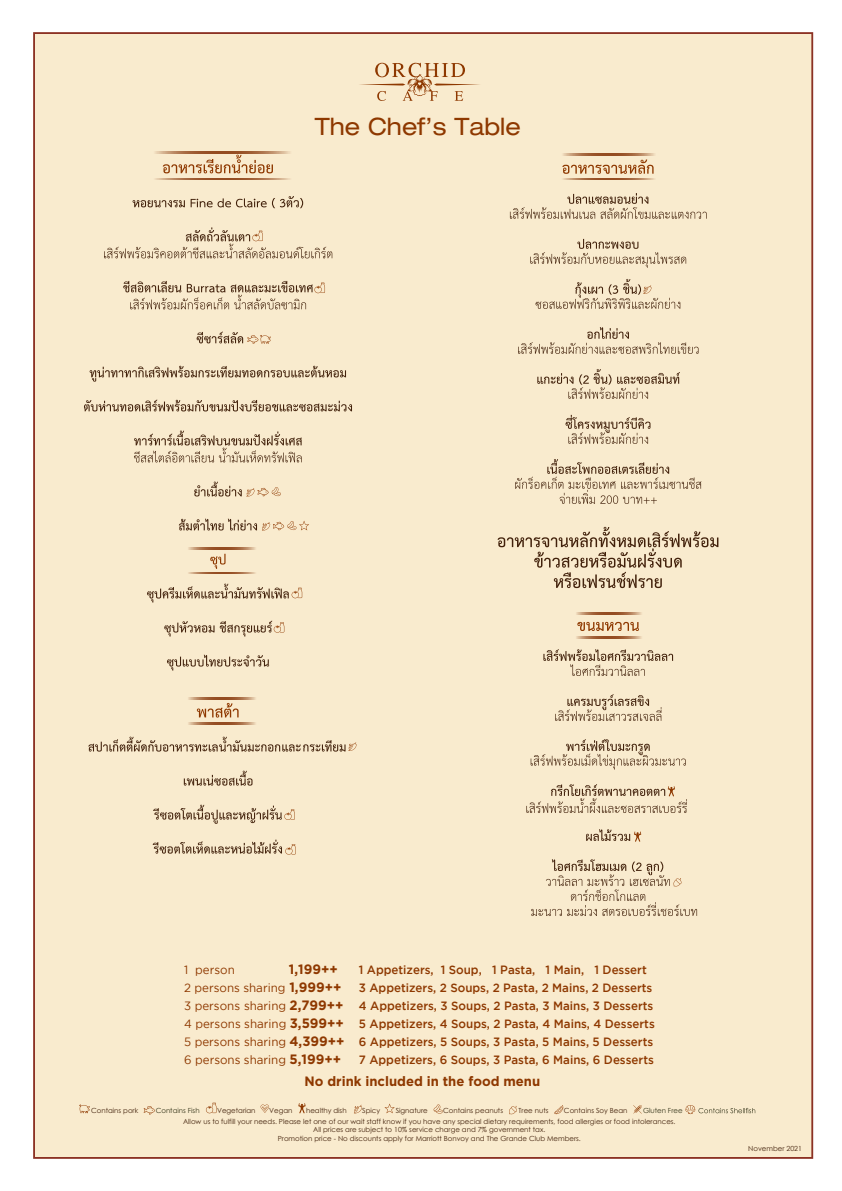
<style>
.page{position:relative;width:842px;height:1191px;background:#fff}
.page>*{position:absolute;margin:0;border:0;box-sizing:border-box;transform-origin:0 0}
.t1{font:expanded 24px "Helvetica Neue LT Std";color:#8e3800;scale:.96 1}
.t2{font:700 13.6px "Gotham";color:#8e3800;scale:.96 1}
.t3{font:500 12px/18px "Gotham";color:#8e3800;scale:.96 1}
.t4{font:12px "Gotham";color:#8e3800;scale:.96 1}
.t5{font:7px/8.4px "Century Gothic";color:#42210b;text-align:center}
.t6{font:7px "Century Gothic";color:#35351a}
.s1{font-weight:700;font-size:13.6px}
.s2{font-weight:400}
</style>
<div class="page">
<div style="left:34px;top:33px;width:778px;height:1124px;background:#f9ebce"></div>
<svg style="left:155px;top:151px;width:135px;height:2px"></svg>
<svg style="left:155px;top:178px;width:135px;height:2px"></svg>
<svg style="left:563px;top:154px;width:92px;height:1px"></svg>
<svg style="left:563px;top:178px;width:92px;height:2px"></svg>
<svg style="left:576px;top:612px;width:66px;height:2px"></svg>
<svg style="left:576px;top:637px;width:66px;height:1px"></svg>
<svg style="left:188px;top:698px;width:68px;height:1px"></svg>
<svg style="left:188px;top:722px;width:68px;height:2px"></svg>
<svg style="left:188px;top:548px;width:68px;height:1px"></svg>
<svg style="left:188px;top:572px;width:68px;height:2px"></svg>
<svg style="left:298px;top:1103px;width:8px;height:10px"></svg>
<svg style="left:79px;top:1104px;width:11px;height:9px"></svg>
<svg style="left:206px;top:1102px;width:10px;height:11px"></svg>
<svg style="left:261px;top:1104px;width:8px;height:9px"></svg>
<svg style="left:354px;top:1104px;width:8px;height:9px"></svg>
<svg style="left:384px;top:1103px;width:11px;height:10px"></svg>
<svg style="left:434px;top:1104px;width:9px;height:9px"></svg>
<svg style="left:144px;top:1106px;width:11px;height:8px"></svg>
<svg style="left:633px;top:1105px;width:9px;height:8px"></svg>
<svg style="left:509px;top:1106px;width:8px;height:8px"></svg>
<svg style="left:685px;top:1105px;width:70px;height:9px"></svg>
<svg style="left:554px;top:1105px;width:10px;height:9px"></svg>
<svg style="left:359px;top:63px;width:121px;height:38px"></svg>
<svg style="left:163px;top:155px;width:110px;height:18px"></svg>
<svg style="left:133px;top:196px;width:170px;height:12px"></svg>
<svg style="left:104px;top:227px;width:228px;height:31px"></svg>
<svg style="left:123px;top:281px;width:202px;height:28px"></svg>
<svg style="left:197px;top:332px;width:74px;height:12px"></svg>
<svg style="left:90px;top:366px;width:256px;height:15px"></svg>
<svg style="left:84px;top:400px;width:268px;height:11px"></svg>
<svg style="left:134px;top:430px;width:168px;height:32px"></svg>
<svg style="left:194px;top:481px;width:87px;height:15px"></svg>
<svg style="left:179px;top:519px;width:130px;height:11px"></svg>
<svg style="left:210px;top:554px;width:16px;height:15px"></svg>
<svg style="left:147px;top:583px;width:155px;height:19px"></svg>
<svg style="left:164px;top:621px;width:120px;height:15px"></svg>
<svg style="left:167px;top:655px;width:102px;height:15px"></svg>
<svg style="left:197px;top:703px;width:42px;height:14px"></svg>
<svg style="left:88px;top:736px;width:269px;height:15px"></svg>
<svg style="left:184px;top:770px;width:68px;height:15px"></svg>
<svg style="left:153px;top:804px;width:142px;height:20px"></svg>
<svg style="left:153px;top:839px;width:143px;height:15px"></svg>
<svg style="left:562px;top:159px;width:92px;height:15px"></svg>
<svg style="left:510px;top:193px;width:197px;height:26px"></svg>
<svg style="left:530px;top:239px;width:156px;height:29px"></svg>
<svg style="left:535px;top:279px;width:145px;height:30px"></svg>
<svg style="left:518px;top:327px;width:180px;height:27px"></svg>
<svg style="left:537px;top:369px;width:143px;height:30px"></svg>
<svg style="left:565px;top:415px;width:85px;height:29px"></svg>
<svg style="left:515px;top:459px;width:186px;height:45px"></svg>
<svg style="left:498px;top:527px;width:220px;height:61px"></svg>
<svg style="left:577px;top:622px;width:62px;height:9px"></svg>
<svg style="left:543px;top:649px;width:130px;height:27px"></svg>
<svg style="left:555px;top:694px;width:106px;height:27px"></svg>
<svg style="left:526px;top:739px;width:161px;height:74px"></svg>
<svg style="left:586px;top:829px;width:55px;height:12px"></svg>
<svg style="left:531px;top:859px;width:166px;height:57px"></svg>
<h1 class="t1" style="left:315px;top:112px;width:216px">The Chef’s Table</h1>
<h1 class="t1" style="left:337px;top:112px;width:216px">The Chef’s Table</h1>
<h1 class="t1" style="left:345px;top:112px;width:160px">Chef’s Table</h1>
<h3 class="t4" style="left:184px;top:962px;width:54px">1 person</h3>
<h2 class="t2" style="left:289px;top:961px;width:52px">1,199++</h2>
<h3 class="t3" style="left:359px;top:960px;width:301px">1 Appetizers, 1 Soup, 1 Pasta, 1 Main, 1 Dessert</h3>
<h3 class="t4" style="left:184px;top:980px;width:165px">2 persons sharing <span class="s1">1,999++</span></h3>
<p class="t3" style="left:184px;top:978px;width:492px;text-indent:175px">3 Appetizers, 2 Soups, 2 Pasta, 2 Mains, 2 Desserts <span class="s2">3 persons sharing</span> <span class="s1">2,799++</span> 4 Appetizers, 3 Soups, 2 Pasta, 3 Mains, 3 Desserts <span class="s2">4 persons sharing</span> <span class="s1">3,599++</span> 5 Appetizers, 4 Soups, 2 Pasta, 4 Mains, 4 Desserts <span class="s2">5 persons sharing</span> <span class="s1">4,399++</span> 6 Appetizers, 5 Soups, 3 Pasta, 5 Mains, 5 Desserts <span class="s2">6 persons sharing</span> <span class="s1">5,199++</span></p>
<h3 class="t3" style="left:359px;top:1050px;width:309px">7 Appetizers, 6 Soups, 3 Pasta, 6 Mains, 6 Desserts</h3>
<h2 class="t2" style="left:305px;top:1073px;width:247px">No drink included in the food menu</h2>
<p class="t5" style="left:183px;top:1116px;width:494px">Allow us to fulfill your needs. Please let one of our wait staff know if you have any special dietary requirements, food allergies or food intolerances.<br>All prices are subject to 10% service charge and 7% government tax.<br>Promotion price - No discounts apply for Marriott Bonvoy and The Grande Club Members.</p>
<p class="t5" style="left:91px;top:1106px;width:49px">Contains pork</p>
<p class="t6" style="left:156px;top:1105px;width:45px">Contains Fish</p>
<p class="t5" style="left:217px;top:1106px;width:40px">Vegetarian</p>
<p class="t5" style="left:269px;top:1106px;width:25px">Vegan</p>
<p class="t5" style="left:306px;top:1106px;width:42px">healthy dish</p>
<p class="t5" style="left:362px;top:1106px;width:19px">Spicy</p>
<p class="t5" style="left:396px;top:1106px;width:33px">Signature</p>
<p class="t5" style="left:443px;top:1106px;width:61px">Contains peanuts</p>
<p class="t5" style="left:519px;top:1106px;width:31px">Tree nuts</p>
<p class="t5" style="left:564px;top:1106px;width:65px">Contains Soy Bean</p>
<p class="t6" style="left:643px;top:1105px;width:41px">Gluten Free</p>
<p class="t5" style="left:748px;top:1144px;width:55px">November 2021</p>
</div>
